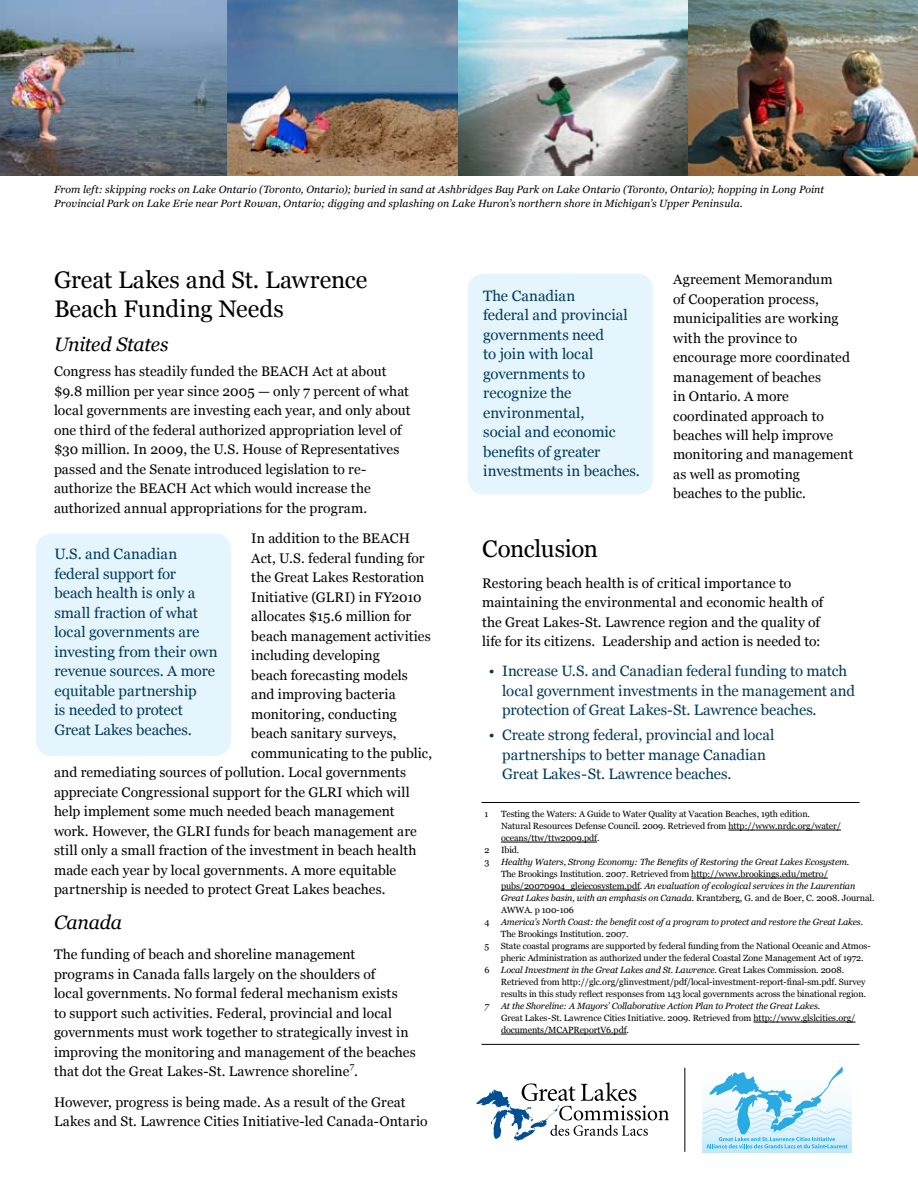
<style>
.page{position:relative;width:918px;height:1188px;background:#fff}
.page>*{position:absolute;margin:0;border:0;box-sizing:border-box;transform-origin:0 0}
.t1{font:24px/28.5px "Georgia";letter-spacing:-.005em;color:#000}
.t2{font:italic 19.5px "Georgia";letter-spacing:-.01em;color:#000}
.t3{font:15px/19.5px "Georgia";letter-spacing:-.005em;color:#00395a}
.t4{font:13.8px/19.5px "Georgia";letter-spacing:.005em;color:#000}
.t5{font:italic 10.5px/13.5px "Georgia";letter-spacing:.01em;color:#000}
.t6{font:9px/12px "Georgia";letter-spacing:-.01em;color:#000}
.t7{font:italic 9px "Georgia";letter-spacing:-.01em;color:#000}
.s1{font-style:italic}
</style>
<div class="page">
<hr style="left:482px;top:802px;width:378px;height:1px;background:#000">
<hr style="left:482px;top:1044px;width:378px;height:1px;background:#000">
<hr style="left:728px;top:830px;width:113px;height:1px;background:#000">
<hr style="left:501px;top:842px;width:96px;height:1px;background:#000">
<hr style="left:691px;top:878px;width:137px;height:1px;background:#000">
<hr style="left:501px;top:890px;width:139px;height:1px;background:#000">
<hr style="left:754px;top:1022px;width:102px;height:1px;background:#000">
<hr style="left:501px;top:1034px;width:126px;height:1px;background:#000">
<svg style="left:703px;top:1148px;width:148px;height:4px"></svg>
<svg style="left:702px;top:1067px;width:150px;height:81px"></svg>
<svg style="left:476px;top:1082px;width:193px;height:59px"></svg>
<hr style="left:685px;top:1068px;width:1px;height:84px;background:#000">
<img style="left:458px;top:0;width:230px;height:176px">
<img style="left:226px;top:0;width:232px;height:176px">
<img style="left:688px;top:0;width:230px;height:176px">
<img style="left:0;top:0;width:226px;height:176px">
<div style="left:468px;top:274px;width:185px;height:220px;background:#e4f5fd;border-radius:16px"></div>
<div style="left:36px;top:534px;width:195px;height:222px;background:#e4f5fd;border-radius:16px"></div>
<p class="t5" style="left:54px;top:183px;width:772px">From left: skipping rocks on Lake Ontario (Toronto, Ontario); buried in sand at Ashbridges Bay Park on Lake Ontario (Toronto, Ontario); hopping in Long Point<br>Provincial Park on Lake Erie near Port Rowan, Ontario; digging and splashing on Lake Huron’s northern shore in Michigan’s Upper Peninsula.</p>
<h1 class="t1" style="left:54px;top:266px;width:315px">Great Lakes and St. Lawrence<br>Beach Funding Needs</h1>
<h2 class="t2" style="left:54px;top:332px;width:116px">United States</h2>
<p class="t4" style="left:54px;top:362px;width:358px">Congress has steadily funded the BEACH Act at about $9.8 million per year since 2005 — only 7 percent of what local governments are investing each year, and only about one third of the federal authorized appropriation level of $30 million. In 2009, the U.S. House of Representatives passed and the Senate introduced legislation to re&shy;authorize the BEACH Act which would increase the authorized annual appropriations for the program.</p>
<p class="t4" style="left:251px;top:529px;width:160px">In addition to the BEACH</p>
<p class="t4" style="left:251px;top:548px;width:175px">Act, U.S. federal funding for</p>
<p class="t4" style="left:251px;top:568px;width:175px">the Great Lakes Restoration</p>
<p class="t4" style="left:251px;top:587px;width:172px">Initiative (GLRI) in FY2010</p>
<p class="t4" style="left:251px;top:607px;width:162px">allocates $15.6 million for</p>
<p class="t4" style="left:251px;top:626px;width:181px">beach management activities</p>
<p class="t4" style="left:251px;top:646px;width:130px">including developing</p>
<p class="t4" style="left:251px;top:665px;width:158px">beach forecasting models</p>
<p class="t4" style="left:251px;top:685px;width:146px">and improving bacteria</p>
<p class="t4" style="left:251px;top:704px;width:147px">monitoring, conducting</p>
<p class="t4" style="left:251px;top:724px;width:147px">beach sanitary surveys,</p>
<p class="t4" style="left:251px;top:743px;width:182px">communicating to the public,</p>
<p class="t4" style="left:54px;top:763px;width:354px">and remediating sources of pollution. Local governments</p>
<p class="t4" style="left:54px;top:782px;width:357px">appreciate Congressional support for the GLRI which will</p>
<p class="t4" style="left:54px;top:802px;width:342px">help implement some much needed beach management</p>
<p class="t4" style="left:54px;top:821px;width:364px">work. However, the GLRI funds for beach management are</p>
<p class="t4" style="left:54px;top:841px;width:364px">still only a small fraction of the investment in beach health</p>
<p class="t4" style="left:54px;top:860px;width:344px">made each year by local governments. A more equitable</p>
<p class="t4" style="left:54px;top:880px;width:333px">partnership is needed to protect Great Lakes beaches.</p>
<h2 class="t2" style="left:54px;top:910px;width:69px">Canada</h2>
<p class="t4" style="left:54px;top:945px;width:363px">The funding of beach and shoreline management programs in Canada falls largely on the shoulders of<br>local governments. No formal federal mechanism exists<br>to support such activities. Federal, provincial and local governments must work together to strategically invest in improving the monitoring and management of the beaches that dot the Great Lakes-St. Lawrence shoreline .</p>
<p class="t3" style="left:54px;top:545px;width:165px">U.S. and Canadian federal support for beach health is only a small fraction of what local governments are investing from their own revenue sources. A more equitable partnership<br>is needed to protect<br>Great Lakes beaches.</p>
<p class="t6" style="left:350px;top:1060px;width:6px">7</p>
<p class="t4" style="left:54px;top:1092px;width:375px">However, progress is being made. As a result of the Great<br>Lakes and St. Lawrence Cities Initiative-led Canada-Ontario</p>
<p class="t3" style="left:483px;top:286px;width:158px">The Canadian<br>federal and provincial governments need<br>to join with local governments to recognize the environmental,<br>social and economic benefits of greater investments in beaches.</p>
<p class="t4" style="left:673px;top:270px;width:181px">Agreement Memorandum<br>of Cooperation process, municipalities are working with the province to encourage more coordinated management of beaches<br>in Ontario. A more coordinated approach to beaches will help improve monitoring and management as well as promoting<br>beaches to the public.</p>
<h1 class="t1" style="left:482px;top:535px;width:118px">Conclusion</h1>
<p class="t4" style="left:482px;top:573px;width:343px">Restoring beach health is of critical importance to maintaining the environmental and economic health of the Great Lakes-St. Lawrence region and the quality of life for its citizens. Leadership and action is needed to:</p>
<p class="t3" style="left:502px;top:662px;width:354px;text-indent:-14px">• Increase U.S. and Canadian federal funding to match local government investments in the management and protection of Great Lakes-St. Lawrence beaches.</p>
<p class="t3" style="left:502px;top:726px;width:274px;text-indent:-14px">• Create strong federal, provincial and local partnerships to better manage Canadian<br>Great Lakes-St. Lawrence beaches.</p>
<p class="t6" style="left:484px;top:808px;width:5px">1</p>
<p class="t6" style="left:501px;top:808px;width:341px">Testing the Waters: A Guide to Water Quality at Vacation Beaches, 19th edition.<br>Natural Resources Defense Council. 2009. Retrieved from http://www.nrdc.org/water/ oceans/ttw/ttw2009.pdf.</p>
<p class="t6" style="left:485px;top:844px;width:7px">2</p>
<p class="t6" style="left:501px;top:844px;width:20px">Ibid.</p>
<p class="t6" style="left:485px;top:856px;width:6px">3</p>
<p class="t7" style="left:501px;top:856px;width:350px">Healthy Waters, Strong Economy: The Benefits of Restoring the Great Lakes Ecosystem.</p>
<p class="t6" style="left:501px;top:868px;width:375px">The Brookings Institution. 2007. Retrieved from http://www.brookings.edu/metro/ pubs/20070904_gleiecosystem.pdf. <span class="s1">An evaluation of ecological services in the Laurentian Great Lakes basin, with an emphasis on Canada.</span> Krantzberg, G. and de Boer, C. 2008. Journal.<br>AWWA. p 100-106</p>
<p class="t6" style="left:485px;top:916px;width:7px">4</p>
<p class="t7" style="left:501px;top:916px;width:364px">America’s North Coast: the benefit cost of a program to protect and restore the Great Lakes.</p>
<p class="t6" style="left:501px;top:928px;width:129px">The Brookings Institution. 2007.</p>
<p class="t6" style="left:484px;top:940px;width:6px">5</p>
<p class="t6" style="left:501px;top:940px;width:371px">State coastal programs are supported by federal funding from the National Oceanic and Atmos&shy;pheric Administration as authorized under the federal Coastal Zone Management Act of 1972.</p>
<p class="t6" style="left:484px;top:964px;width:7px">6</p>
<p class="t6" style="left:501px;top:964px;width:367px"><span class="s1">Local Investment in the Great Lakes and St. Lawrence.</span> Great Lakes Commission. 2008.<br>Retrieved from http://glc.org/glinvestment/pdf/local-investment-report-final-sm.pdf. Survey results in this study reflect responses from 143 local governments across the binational region.</p>
<p class="t7" style="left:484px;top:1000px;width:6px">7</p>
<p class="t7" style="left:501px;top:1000px;width:321px">At the Shoreline: A Mayors’ Collaborative Action Plan to Protect the Great Lakes.</p>
<p class="t6" style="left:501px;top:1012px;width:356px">Great Lakes-St. Lawrence Cities Initiative. 2009. Retrieved from http://www.glslcities.org/ documents/MCAPReportV6.pdf.</p>
</div>
